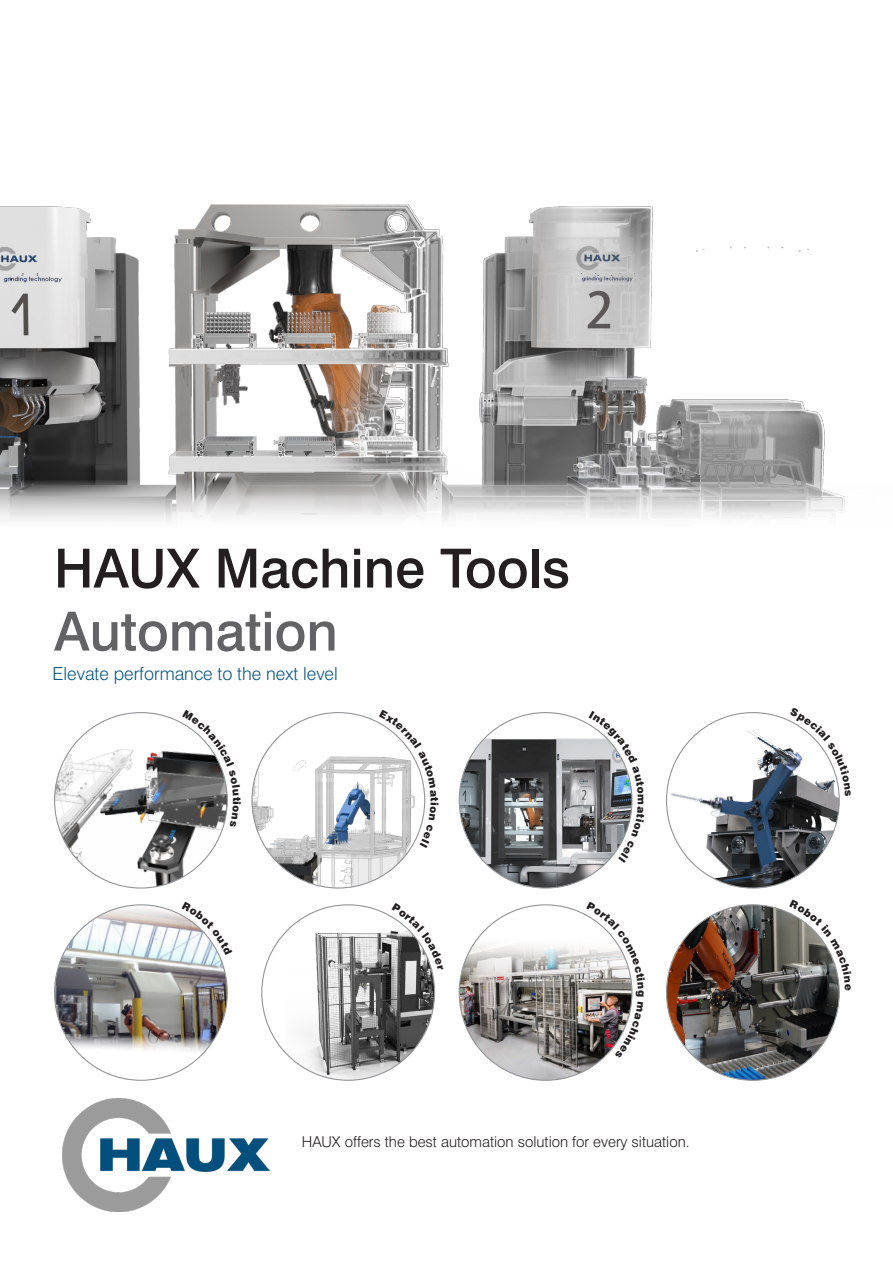
<style>
.page{position:relative;width:893px;height:1263px;background:#fff}
.page>*{position:absolute;margin:0;border:0;box-sizing:border-box;transform-origin:0 0}
.t1{font:500 54px "Swiss 721";color:#231f20}
.t2{font:500 54px "Swiss 721";color:#636366}
.t3{font:300 18px "Swiss 721";color:#0c5681}
.t4{font:300 15px "Swiss 721";color:#231f20}
</style>
<div class="page">
<img style="left:0;top:204px;width:845px;height:317px">
<img style="left:55px;top:729px;width:169px;height:159px">
<img style="left:253px;top:734px;width:159px;height:154px">
<img style="left:459px;top:713px;width:149px;height:175px">
<img style="left:666px;top:731px;width:173px;height:157px">
<img style="left:55px;top:906px;width:172px;height:150px">
<img style="left:286px;top:922px;width:149px;height:158px">
<img style="left:459px;top:935px;width:171px;height:145px">
<img style="left:666px;top:906px;width:173px;height:174px">
<img style="left:63px;top:1099px;width:206px;height:112px">
<svg style="left:182px;top:722px;width:46px;height:105px"></svg>
<svg style="left:379px;top:722px;width:47px;height:126px"></svg>
<svg style="left:589px;top:713px;width:44px;height:149px"></svg>
<svg style="left:790px;top:720px;width:50px;height:77px"></svg>
<svg style="left:182px;top:906px;width:45px;height:49px"></svg>
<svg style="left:392px;top:916px;width:43px;height:54px"></svg>
<svg style="left:586px;top:914px;width:47px;height:82px"></svg>
<svg style="left:615px;top:1002px;width:17px;height:56px"></svg>
<svg style="left:790px;top:906px;width:50px;height:84px"></svg>
<p class="t1" style="left:54px;top:535px;width:518px">HAUX Machine Tools</p>
<p class="t2" style="left:54px;top:598px;width:285px">Automation</p>
<p class="t3" style="left:53px;top:662px;width:287px">Elevate performance to the next level</p>
<p class="t4" style="left:302px;top:1132px;width:389px">HAUX offers the best automation solution for every situation.</p>
</div>
